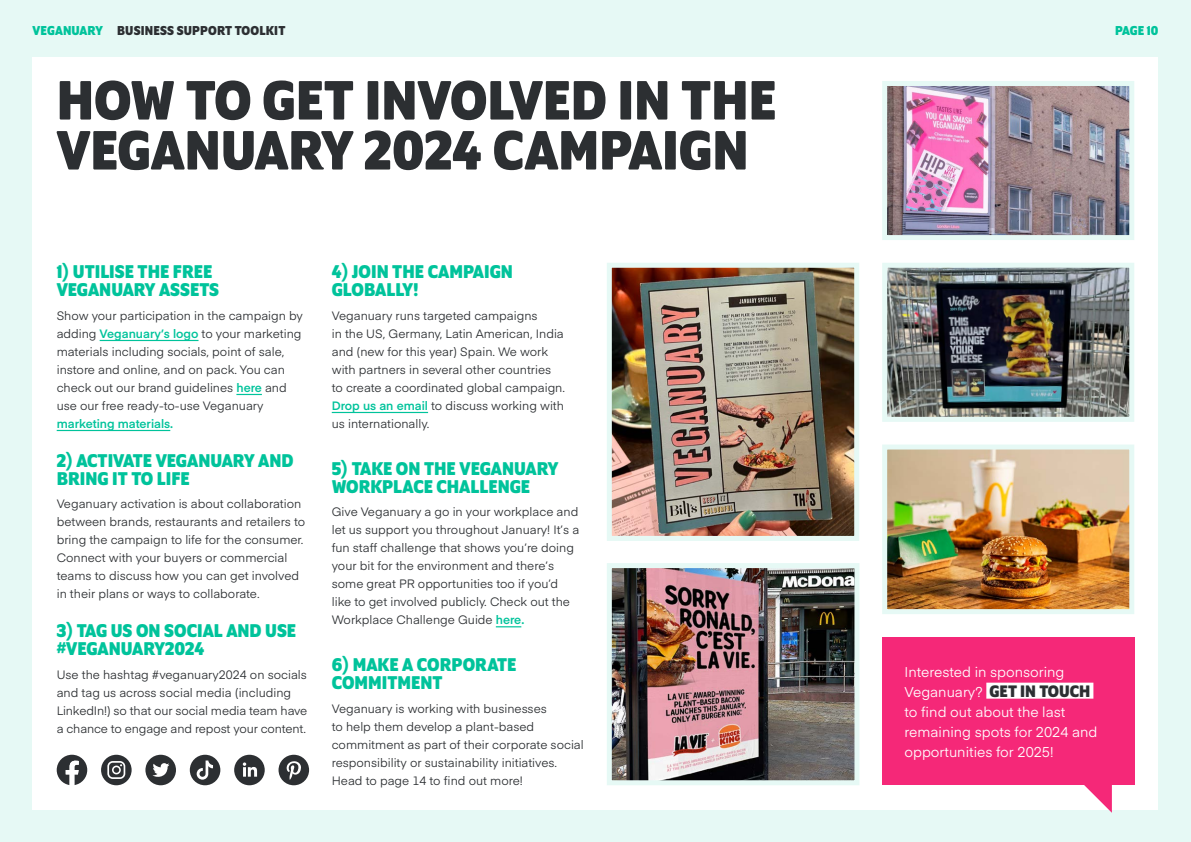
<style>
.page{position:relative;width:1191px;height:842px;background:#e6f9f5}
.page>*{position:absolute;margin:0;border:0;box-sizing:border-box;transform-origin:0 0}
.t1{font:700 60px/50px "Program OT";color:#2c2f32}
.t2{font:700 20px/18px "Program OT";color:#00c39b}
.t3{font:14px/20px "Eina 01";color:#fff}
.t4{font:700 14px "Program OT";letter-spacing:.01em;color:#2c2f32}
.t5{font:700 14px "Program OT";letter-spacing:-.01em;color:#00c39b}
.t6{font:12px/18px "Eina 01";color:#2c2f32}
.t7{font:600 12px "Eina 01";color:#00c39b}
.s1{color:#00c39b}
.s2{font-weight:600;color:#00c39b}
.s3{font-family:"Program OT";font-weight:700;font-size:18px;color:#2c2f32}
</style>
<div class="page">
<div style="left:33px;top:57px;width:1125px;height:752px;background:#fff"></div>
<hr style="left:100px;top:340px;width:98px;height:1px;background:#00c39b">
<svg style="left:236px;top:394px;width:26px;height:1px"></svg>
<hr style="left:57px;top:430px;width:113px;height:1px;background:#00c39b">
<hr style="left:332px;top:412px;width:96px;height:1px;background:#00c39b">
<svg style="left:496px;top:626px;width:25px;height:1px"></svg>
<div style="left:145px;top:755px;width:31px;height:30px;background:#2c2f32;border-radius:50%"></div>
<svg style="left:152px;top:763px;width:17px;height:14px"></svg>
<div style="left:101px;top:755px;width:31px;height:30px;background:#2c2f32;border-radius:50%"></div>
<svg style="left:107px;top:761px;width:18px;height:18px"></svg>
<svg style="left:57px;top:755px;width:30px;height:30px"></svg>
<div style="left:234px;top:755px;width:31px;height:30px;background:#2c2f32;border-radius:50%"></div>
<svg style="left:243px;top:762px;width:14px;height:15px"></svg>
<div style="left:190px;top:755px;width:30px;height:30px;background:#2c2f32;border-radius:50%"></div>
<svg style="left:197px;top:760px;width:16px;height:20px"></svg>
<div style="left:278px;top:755px;width:31px;height:30px;background:#2c2f32;border-radius:50%"></div>
<svg style="left:286px;top:761px;width:15px;height:19px"></svg>
<img style="left:613px;top:569px;width:240px;height:210px">
<div style="left:607px;top:563px;width:252px;height:222px;border:5px solid #e6f9f5"></div>
<img style="left:888px;top:450px;width:240px;height:158px">
<div style="left:882px;top:444px;width:252px;height:170px;border:5px solid #e6f9f5"></div>
<img style="left:888px;top:269px;width:240px;height:147px">
<div style="left:882px;top:263px;width:252px;height:159px;border:5px solid #e6f9f5"></div>
<img style="left:888px;top:87px;width:240px;height:147px">
<div style="left:882px;top:81px;width:252px;height:159px;border:5px solid #e6f9f5"></div>
<img style="left:613px;top:269px;width:240px;height:266px">
<div style="left:607px;top:263px;width:252px;height:278px;border:5px solid #e6f9f5"></div>
<div style="left:882px;top:637px;width:252px;height:148px;background:#f52878"></div>
<div style="left:986px;top:683px;width:107px;height:16px;background:#fff"></div>
<svg style="left:1083px;top:785px;width:28px;height:27px"></svg>
<p class="t4" style="left:33px;top:22px;width:254px"><span class="s1">VEGANUARY</span> BUSINESS SUPPORT TOOLKIT</p>
<p class="t5" style="left:1115px;top:22px;width:45px">PAGE 10</p>
<h1 class="t1" style="left:57px;top:74px;width:721px">HOW TO GET INVOLVED IN THE<br>VEGANUARY 2024 CAMPAIGN</h1>
<h2 class="t2" style="left:57px;top:262px;width:164px">1) UTILISE THE FREE<br>VEGANUARY ASSETS</h2>
<p class="t6" style="left:57px;top:306px;width:248px">Show your participation in the campaign by adding <span class="s2">Veganuary’s logo</span> to your marketing materials including socials, point of sale, instore and online, and on pack. You can check out our brand guidelines <span class="s2">here</span> and use our free ready-to-use Veganuary</p>
<p class="t7" style="left:57px;top:415px;width:118px">marketing materials.</p>
<h2 class="t2" style="left:57px;top:451px;width:238px">2) ACTIVATE VEGANUARY AND<br>BRING IT TO LIFE</h2>
<p class="t6" style="left:57px;top:494px;width:250px">Veganuary activation is about collaboration between brands, restaurants and retailers to bring the campaign to life for the consumer.<br>Connect with your buyers or commercial teams to discuss how you can get involved in their plans or ways to collaborate.</p>
<h2 class="t2" style="left:57px;top:621px;width:241px">3) TAG US ON SOCIAL AND USE #VEGANUARY2024</h2>
<p class="t6" style="left:57px;top:665px;width:252px">Use the hashtag #veganuary2024 on socials and tag us across social media (including LinkedIn!) so that our social media team have a chance to engage and repost your content.</p>
<h2 class="t2" style="left:332px;top:262px;width:183px">4) JOIN THE CAMPAIGN<br>GLOBALLY!</h2>
<p class="t6" style="left:332px;top:306px;width:235px">Veganuary runs targeted campaigns<br>in the US, Germany, Latin American, India and (new for this year) Spain. We work with partners in several other countries to create a coordinated global campaign.<br><span class="s2">Drop us an email</span> to discuss working with us internationally.</p>
<h2 class="t2" style="left:332px;top:459px;width:228px">5) TAKE ON THE VEGANUARY<br>WORKPLACE CHALLENGE</h2>
<p class="t6" style="left:332px;top:502px;width:249px">Give Veganuary a go in your workplace and let us support you throughout January! It’s a fun staff challenge that shows you’re doing your bit for the environment and there’s some great PR opportunities too if you’d like to get involved publicly. Check out the Workplace Challenge Guide <span class="s2">here.</span></p>
<h2 class="t2" style="left:332px;top:655px;width:186px">6) MAKE A CORPORATE<br>COMMITMENT</h2>
<p class="t6" style="left:332px;top:698px;width:253px">Veganuary is working with businesses<br>to help them develop a plant-based commitment as part of their corporate social responsibility or sustainability initiatives.<br>Head to page 14 to find out more!</p>
<p class="t3" style="left:904px;top:661px;width:194px">Interested in sponsoring<br>Veganuary? <span class="s3">GET IN TOUCH </span>to find out about the last remaining spots for 2024 and opportunities for 2025!</p>
</div>
